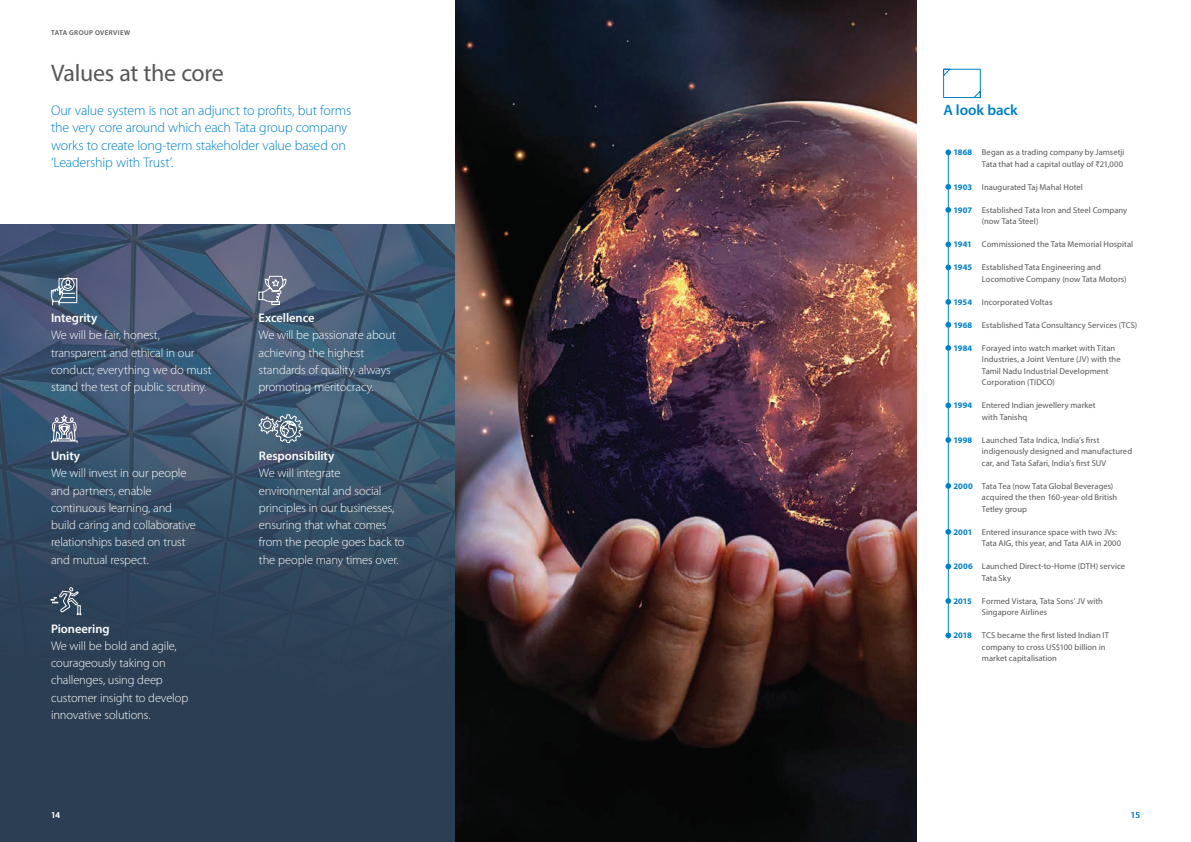
<style>
.page{position:relative;width:1191px;height:842px;background:#fff}
.page>*{position:absolute;margin:0;border:0;box-sizing:border-box;transform-origin:0 0}
.head_1{font:24px "Myriad Pro";letter-spacing:-.015em;color:#57585a}
.subhead_1{font:600 15px "Myriad Pro";letter-spacing:-.005em;color:#0080c5}
.intro_1{font:300 14px/17.2px "Myriad Pro";letter-spacing:-.015em;color:#0080c5}
.subhead_copy_1{font:300 12.5px/17.2px "Myriad Pro";letter-spacing:-.015em;color:#fff}
.subhead_copy_1-2{font:600 12.5px "Myriad Pro";letter-spacing:-.005em;color:#fff}
.t1{font:9px "Myriad Pro";color:#fff}
.t2{font:9px "Myriad Pro";color:#0080c5}
.t3{font:8.5px/11.5px "Myriad Pro";letter-spacing:.005em;color:#57585a}
.t4{font:600 7px "Myriad Pro";letter-spacing:.055em;color:#57585a}
.s1{font-weight:700;color:#0080c5}
</style>
<div class="page">
<div style="left:0;top:224px;width:455px;height:618px;background:#2b3e53"></div>
<img style="left:0;top:224px;width:455px;height:387px">
<img style="left:455px;top:0;width:462px;height:842px">
<hr style="left:948px;top:150px;width:1px;height:488px;background:#0080c5">
<svg style="left:945px;top:150px;width:6px;height:5px"></svg>
<svg style="left:945px;top:207px;width:6px;height:6px"></svg>
<svg style="left:945px;top:184px;width:6px;height:6px"></svg>
<svg style="left:945px;top:242px;width:6px;height:5px"></svg>
<svg style="left:945px;top:299px;width:6px;height:6px"></svg>
<svg style="left:945px;top:345px;width:6px;height:6px"></svg>
<svg style="left:945px;top:265px;width:6px;height:5px"></svg>
<svg style="left:945px;top:322px;width:6px;height:6px"></svg>
<svg style="left:945px;top:403px;width:6px;height:5px"></svg>
<svg style="left:945px;top:437px;width:6px;height:6px"></svg>
<svg style="left:945px;top:564px;width:6px;height:5px"></svg>
<svg style="left:945px;top:632px;width:6px;height:6px"></svg>
<svg style="left:945px;top:483px;width:6px;height:6px"></svg>
<svg style="left:945px;top:598px;width:6px;height:6px"></svg>
<svg style="left:945px;top:529px;width:6px;height:6px"></svg>
<svg style="left:943px;top:69px;width:38px;height:29px"></svg>
<svg style="left:262px;top:276px;width:25px;height:29px"></svg>
<div style="left:258px;top:292px;width:5px;height:8px;border:1px solid #fff"></div>
<svg style="left:51px;top:414px;width:27px;height:37px"></svg>
<svg style="left:51px;top:587px;width:31px;height:29px"></svg>
<svg style="left:51px;top:277px;width:26px;height:59px;background:#5e6f89"></svg>
<svg style="left:258px;top:414px;width:45px;height:29px"></svg>
<div style="left:263px;top:421px;width:8px;height:8px;border:1px solid #fff;border-radius:50%"></div>
<p class="t4" style="left:51px;top:28px;width:81px">TATA GROUP OVERVIEW</p>
<p class="head_1" style="left:51px;top:58px;width:174px">Values at the core</p>
<p class="intro_1" style="left:51px;top:102px;width:302px">Our value system is not an adjunct to profits, but forms the very core around which each Tata group company works to create long-term stakeholder value based on ‘Leadership with Trust’.</p>
<p class="subhead_copy_1-2" style="left:51px;top:310px;width:48px">Integrity</p>
<p class="subhead_copy_1" style="left:51px;top:326px;width:162px">We will be fair, honest, transparent and ethical in our conduct; everything we do must stand the test of public scrutiny.</p>
<p class="subhead_copy_1-2" style="left:51px;top:448px;width:31px">Unity</p>
<p class="subhead_copy_1" style="left:51px;top:464px;width:146px">We will invest in our people and partners, enable continuous learning, and build caring and collaborative relationships based on trust and mutual respect.</p>
<p class="subhead_copy_1-2" style="left:51px;top:620px;width:60px">Pioneering</p>
<p class="subhead_copy_1" style="left:51px;top:637px;width:139px">We will be bold and agile, courageously taking on challenges, using deep customer insight to develop innovative solutions.</p>
<p class="subhead_copy_1-2" style="left:258px;top:310px;width:58px">Excellence</p>
<p class="subhead_copy_1" style="left:258px;top:326px;width:139px">We will be passionate about achieving the highest standards of quality, always promoting meritocracy.</p>
<p class="subhead_copy_1-2" style="left:259px;top:448px;width:77px">Responsibility</p>
<p class="subhead_copy_1" style="left:259px;top:464px;width:147px">We will integrate environmental and social principles in our businesses, ensuring that what comes from the people goes back to the people many times over.</p>
<p class="subhead_1" style="left:943px;top:100px;width:76px">A look back</p>
<p class="t3" style="left:953px;top:147px;width:173px;text-align:right"><span class="s1">1868</span> Began as a trading company by Jamsetji<br>Tata that had a capital outlay of ₹21,000</p>
<p class="t3" style="left:953px;top:181px;width:131px"><span class="s1">1903</span> Inaugurated Taj Mahal Hotel</p>
<p class="t3" style="left:982px;top:204px;width:147px;text-indent:-28px"><span class="s1">1907</span> Established Tata Iron and Steel Company (now Tata Steel)</p>
<p class="t3" style="left:953px;top:239px;width:181px"><span class="s1">1941</span> Commissioned the Tata Memorial Hospital</p>
<p class="t3" style="left:982px;top:262px;width:146px;text-indent:-28px"><span class="s1">1945</span> Established Tata Engineering and<br>Locomotive Company (now Tata Motors)</p>
<p class="t3" style="left:953px;top:296px;width:100px"><span class="s1">1954</span> Incorporated Voltas</p>
<p class="t3" style="left:953px;top:319px;width:185px"><span class="s1">1968</span> Established Tata Consultancy Services (TCS)</p>
<p class="t3" style="left:982px;top:342px;width:140px;text-indent:-28px"><span class="s1">1984</span> Forayed into watch market with Titan Industries, a Joint Venture (JV) with the Tamil Nadu Industrial Development Corporation (TIDCO)</p>
<p class="t3" style="left:982px;top:400px;width:115px;text-indent:-28px"><span class="s1">1994</span> Entered Indian jewellery market with Tanishq</p>
<p class="t3" style="left:982px;top:434px;width:152px;text-indent:-28px"><span class="s1">1998</span> Launched Tata Indica, India’s first indigenously designed and manufactured car, and Tata Safari, India’s first SUV</p>
<p class="t3" style="left:982px;top:480px;width:137px;text-indent:-28px"><span class="s1">2000</span> Tata Tea (now Tata Global Beverages) acquired the then 160-year-old British<br>Tetley group</p>
<p class="t3" style="left:982px;top:526px;width:141px;text-indent:-28px"><span class="s1">2001</span> Entered insurance space with two JVs:<br>Tata AIG, this year, and Tata AIA in 2000</p>
<p class="t3" style="left:982px;top:561px;width:145px;text-indent:-28px"><span class="s1">2006</span> Launched Direct-to-Home (DTH) service<br>Tata Sky</p>
<p class="t3" style="left:982px;top:595px;width:122px;text-indent:-28px"><span class="s1">2015</span> Formed Vistara, Tata Sons’ JV with<br>Singapore Airlines</p>
<p class="t3" style="left:982px;top:630px;width:128px;text-indent:-28px"><span class="s1">2018</span> TCS became the first listed Indian IT company to cross US$100 billion in market capitalisation</p>
<p class="t1" style="left:51px;top:809px;width:11px">14</p>
<p class="t2" style="left:1130px;top:809px;width:11px">15</p>
</div>
